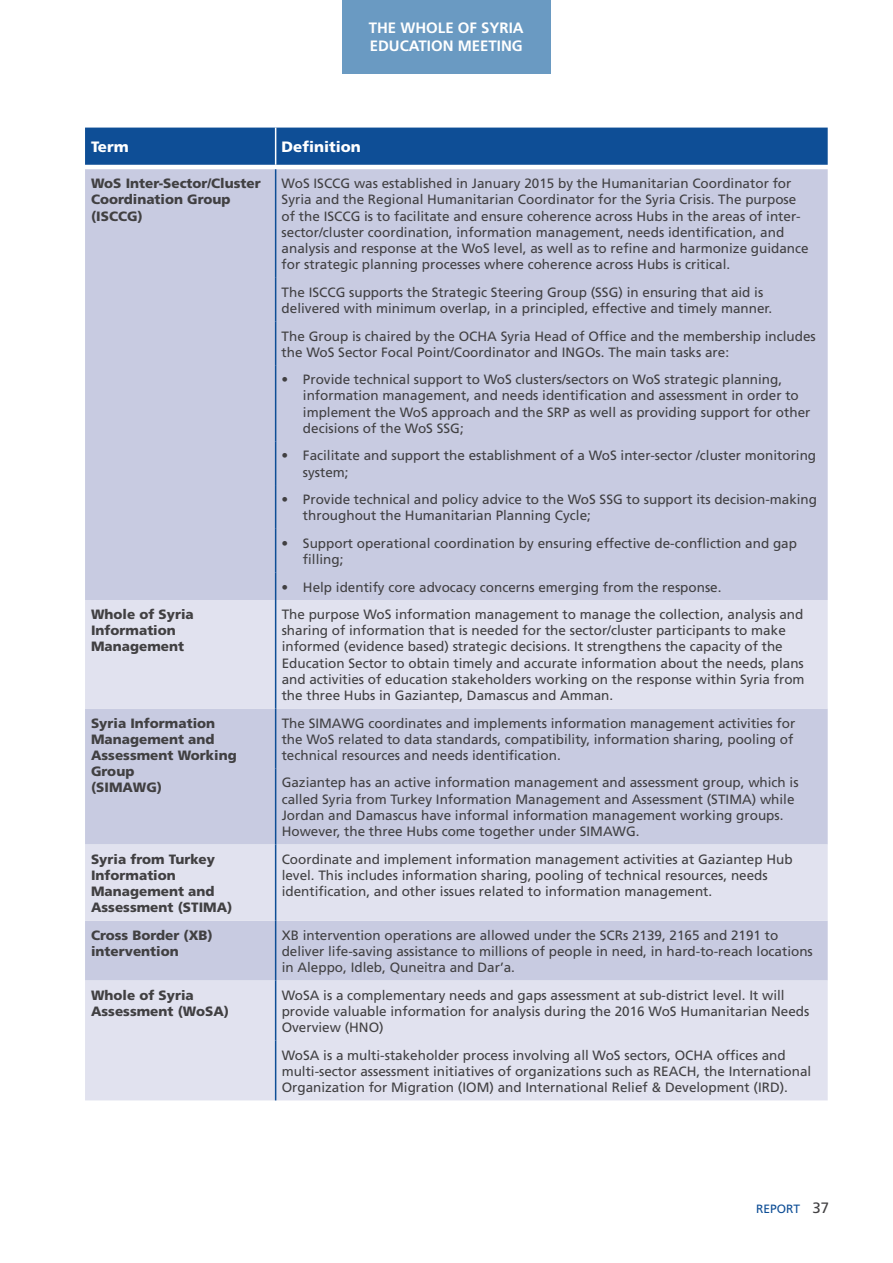
<style>
.page{position:relative;width:893px;height:1263px;background:#fff}
.page>*{position:absolute;margin:0;border:0;box-sizing:border-box;transform-origin:0 0}
.t1{font:700 15px/18px "Frutiger";color:#fff}
.t2{font:900 15px "Frutiger";color:#fff}
.t3{font:13.5px/16.2px "Frutiger";color:#414042}
.t4{font:900 13.5px/16.2px "Frutiger";color:#414042}
.t5{font:12px "Frutiger";color:#0e4e96}
.s1{font-size:15px;color:#414042}
</style>
<div class="page">
<div style="left:342px;top:0;width:209px;height:73px;background:#6a9ac2"></div>
<div style="left:85px;top:128px;width:743px;height:37px;background:#0e4e96"></div>
<div style="left:85px;top:169px;width:743px;height:431px;background:#c8cbe1"></div>
<svg style="left:85px;top:600px;width:743px;height:500px;background:#d7d8e9"></svg>
<hr style="left:275px;top:169px;width:1px;height:109px;background:#0e4e96">
<hr style="left:275px;top:278px;width:1px;height:43px;background:#0e4e96">
<hr style="left:275px;top:321px;width:1px;height:44px;background:#0e4e96">
<hr style="left:275px;top:365px;width:1px;height:76px;background:#0e4e96">
<hr style="left:275px;top:441px;width:1px;height:44px;background:#0e4e96">
<hr style="left:275px;top:485px;width:1px;height:44px;background:#0e4e96">
<hr style="left:275px;top:529px;width:1px;height:43px;background:#0e4e96">
<svg style="left:275px;top:572px;width:1px;height:28px"></svg>
<hr style="left:275px;top:600px;width:1px;height:108px;background:#0e4e96">
<hr style="left:275px;top:708px;width:1px;height:60px;background:#0e4e96">
<hr style="left:275px;top:768px;width:1px;height:76px;background:#0e4e96">
<hr style="left:275px;top:844px;width:1px;height:77px;background:#0e4e96">
<hr style="left:275px;top:921px;width:1px;height:59px;background:#0e4e96">
<hr style="left:275px;top:980px;width:1px;height:60px;background:#0e4e96">
<hr style="left:275px;top:1040px;width:1px;height:60px;background:#0e4e96">
<hr style="left:275px;top:128px;width:1px;height:37px;background:#fff">
<p class="t1" style="left:369px;top:19px;width:157px">THE WHOLE OF SYRIA<br>EDUCATION MEETING</p>
<p class="t2" style="left:91px;top:138px;width:39px">Term</p>
<p class="t2" style="left:282px;top:138px;width:81px">Definition</p>
<p class="t4" style="left:91px;top:175px;width:171px">WoS Inter-Sector/Cluster<br>Coordination Group (ISCCG)</p>
<p class="t3" style="left:282px;top:175px;width:529px">WoS ISCCG was established in January 2015 by the Humanitarian Coordinator for Syria and the Regional Humanitarian Coordinator for the Syria Crisis. The purpose of the ISCCG is to facilitate and ensure coherence across Hubs in the areas of inter&shy;sector/cluster coordination, information management, needs identification, and analysis and response at the WoS level, as well as to refine and harmonize guidance for strategic planning processes where coherence across Hubs is critical.</p>
<p class="t3" style="left:282px;top:284px;width:492px">The ISCCG supports the Strategic Steering Group (SSG) in ensuring that aid is delivered with minimum overlap, in a principled, effective and timely manner.</p>
<p class="t3" style="left:282px;top:328px;width:536px">The Group is chaired by the OCHA Syria Head of Office and the membership includes the WoS Sector Focal Point/Coordinator and INGOs. The main tasks are:</p>
<p class="t3" style="left:303px;top:371px;width:509px;text-indent:-21px">• Provide technical support to WoS clusters/sectors on WoS strategic planning, information management, and needs identification and assessment in order to implement the WoS approach and the SRP as well as providing support for other decisions of the WoS SSG;</p>
<p class="t3" style="left:303px;top:447px;width:515px;text-indent:-21px">• Facilitate and support the establishment of a WoS inter-sector /cluster monitoring system;</p>
<p class="t3" style="left:303px;top:491px;width:516px;text-indent:-21px">• Provide technical and policy advice to the WoS SSG to support its decision-making throughout the Humanitarian Planning Cycle;</p>
<p class="t3" style="left:303px;top:535px;width:496px;text-indent:-21px">• Support operational coordination by ensuring effective de-confliction and gap filling;</p>
<p class="t3" style="left:282px;top:579px;width:441px">• Help identify core advocacy concerns emerging from the response.</p>
<p class="t4" style="left:91px;top:606px;width:104px">Whole of Syria<br>Information<br>Management</p>
<p class="t3" style="left:282px;top:606px;width:524px">The purpose WoS information management to manage the collection, analysis and sharing of information that is needed for the sector/cluster participants to make informed (evidence based) strategic decisions. It strengthens the capacity of the Education Sector to obtain timely and accurate information about the needs, plans and activities of education stakeholders working on the response within Syria from the three Hubs in Gaziantep, Damascus and Amman.</p>
<p class="t4" style="left:91px;top:714px;width:147px">Syria Information<br>Management and<br>Assessment Working<br>Group<br>(SIMAWG)</p>
<p class="t3" style="left:282px;top:715px;width:515px">The SIMAWG coordinates and implements information management activities for the WoS related to data standards, compatibility, information sharing, pooling of technical resources and needs identification.</p>
<p class="t3" style="left:282px;top:774px;width:518px">Gaziantep has an active information management and assessment group, which is called Syria from Turkey Information Management and Assessment (STIMA) while Jordan and Damascus have informal information management working groups.<br>However, the three Hubs come together under SIMAWG.</p>
<p class="t4" style="left:91px;top:850px;width:143px">Syria from Turkey<br>Information<br>Management and<br>Assessment (STIMA)</p>
<p class="t3" style="left:282px;top:851px;width:512px">Coordinate and implement information management activities at Gaziantep Hub level. This includes information sharing, pooling of technical resources, needs identification, and other issues related to information management.</p>
<p class="t4" style="left:91px;top:927px;width:123px">Cross Border (XB) intervention</p>
<p class="t3" style="left:282px;top:927px;width:533px">XB intervention operations are allowed under the SCRs 2139, 2165 and 2191 to deliver life-saving assistance to millions of people in need, in hard-to-reach locations in Aleppo, Idleb, Quneitra and Dar’a.</p>
<p class="t4" style="left:91px;top:986px;width:140px">Whole of Syria<br>Assessment (WoSA)</p>
<p class="t3" style="left:282px;top:987px;width:529px">WoSA is a complementary needs and gaps assessment at sub-district level. It will provide valuable information for analysis during the 2016 WoS Humanitarian Needs<br>Overview (HNO)</p>
<p class="t3" style="left:282px;top:1047px;width:531px">WoSA is a multi-stakeholder process involving all WoS sectors, OCHA offices and multi-sector assessment initiatives of organizations such as REACH, the International<br>Organization for Migration (IOM) and International Relief &amp; Development (IRD).</p>
<p class="t5" style="left:756px;top:1201px;width:74px">REPORT <span class="s1">37</span></p>
</div>
